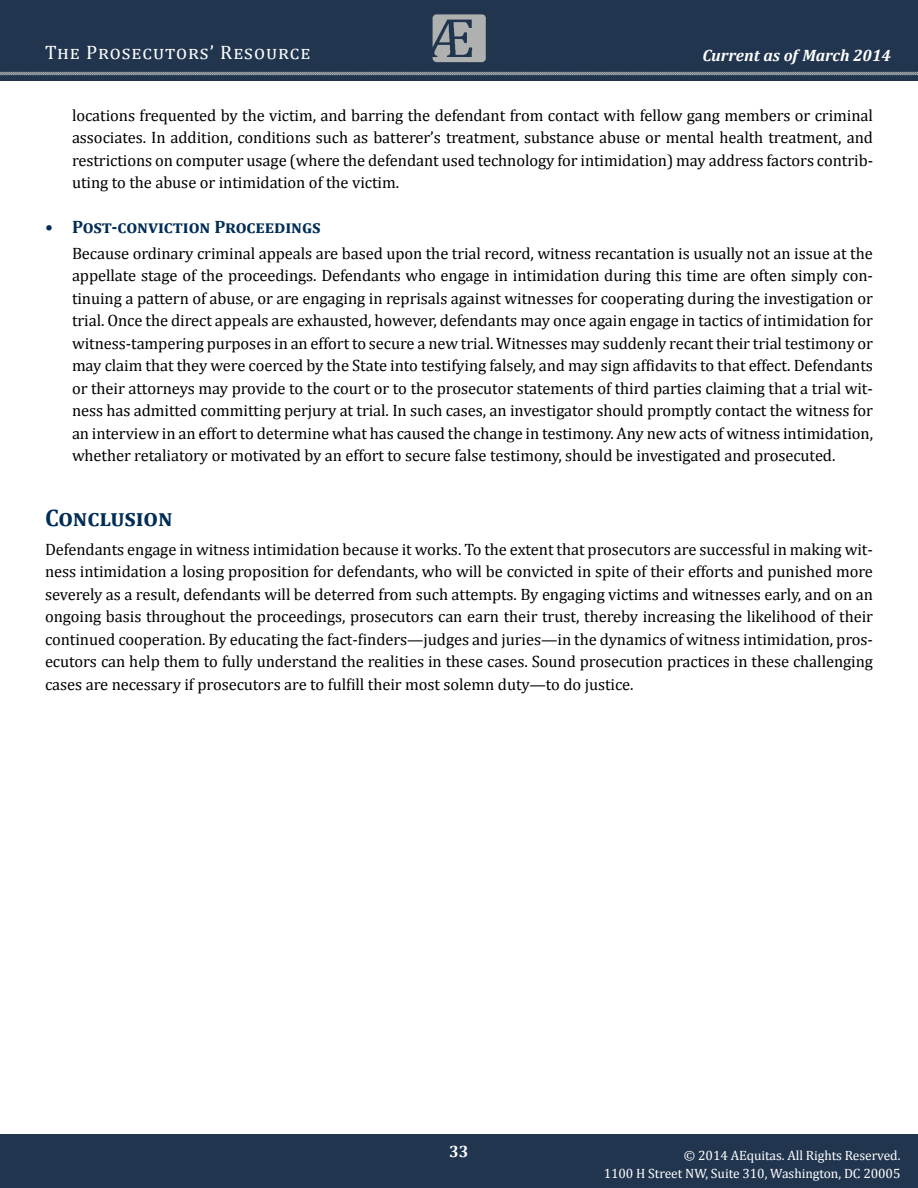
<style>
.page{position:relative;width:918px;height:1188px;background:#fff}
.page>*{position:absolute;margin:0;border:0;box-sizing:border-box;transform-origin:0 0}
.t1{font:700 24px "Cambria";color:#002d56}
.t2{font:19.5px "Cambria";letter-spacing:.05em;color:#fff}
.t3{font:700 18px "Cambria";letter-spacing:-.005em;color:#002d56}
.t4{font:16.5px/22.5px "Cambria";letter-spacing:-.005em;color:#000;text-align:justify}
.t5{font:italic 700 16.5px "Cambria";color:#fff}
.t6{font:700 16.5px "Cambria";color:#fff}
.t7{font:13.5px/18px "Cambria";letter-spacing:-.005em;color:#fff;text-align:right}
</style>
<div class="page">
<div style="left:0;top:0;width:918px;height:80px;background:#21354f"></div>
<div style="left:0;top:1134px;width:918px;height:54px;background:#21354f"></div>
<svg style="left:0;top:71px;width:918px;height:5px"></svg>
<img style="left:432px;top:14px;width:54px;height:49px">
<p class="t2" style="left:45px;top:41px;width:267px">The Prosecutors’ Resource</p>
<p class="t5" style="left:702px;top:45px;width:190px">Current as of March 2014</p>
<p class="t4" style="left:72px;top:104px;width:803px">locations frequented by the victim, and barring the defendant from contact with fellow gang members or criminal associates. In addition, conditions such as batterer’s treatment, substance abuse or mental health treatment, and restrictions on computer usage (where the defendant used technology for intimidation) may address factors contrib&shy;uting to the abuse or intimidation of the victim.</p>
<p class="t3" style="left:45px;top:216px;width:277px">• Post-conviction Proceedings</p>
<p class="t4" style="left:72px;top:242px;width:803px">Because ordinary criminal appeals are based upon the trial record, witness recantation is usually not an issue at the appellate stage of the proceedings. Defendants who engage in intimidation during this time are often simply con&shy;tinuing a pattern of abuse, or are engaging in reprisals against witnesses for cooperating during the investigation or trial. Once the direct appeals are exhausted, however, defendants may once again engage in tactics of intimidation for witness-tampering purposes in an effort to secure a new trial. Witnesses may suddenly recant their trial testimony or may claim that they were coerced by the State into testifying falsely, and may sign affidavits to that effect. Defendants or their attorneys may provide to the court or to the prosecutor statements of third parties claiming that a trial wit&shy;ness has admitted committing perjury at trial. In such cases, an investigator should promptly contact the witness for an interview in an effort to determine what has caused the change in testimony. Any new acts of witness intimidation, whether retaliatory or motivated by an effort to secure false testimony, should be investigated and prosecuted.</p>
<h1 class="t1" style="left:45px;top:503px;width:129px">Conclusion</h1>
<p class="t4" style="left:45px;top:538px;width:830px">Defendants engage in witness intimidation because it works. To the extent that prosecutors are successful in making wit&shy;ness intimidation a losing proposition for defendants, who will be convicted in spite of their efforts and punished more severely as a result, defendants will be deterred from such attempts. By engaging victims and witnesses early, and on an ongoing basis throughout the proceedings, prosecutors can earn their trust, thereby increasing the likelihood of their continued cooperation. By educating the fact-finders—judges and juries—in the dynamics of witness intimidation, pros&shy;ecutors can help them to fully understand the realities in these cases. Sound prosecution practices in these challenging cases are necessary if prosecutors are to fulfill their most solemn duty—to do justice.</p>
<p class="t6" style="left:449px;top:1142px;width:21px">33</p>
<p class="t7" style="left:604px;top:1146px;width:298px">© 2014 AEquitas. All Rights Reserved.<br>1100 H Street NW, Suite 310, Washington, DC 20005</p>
</div>
